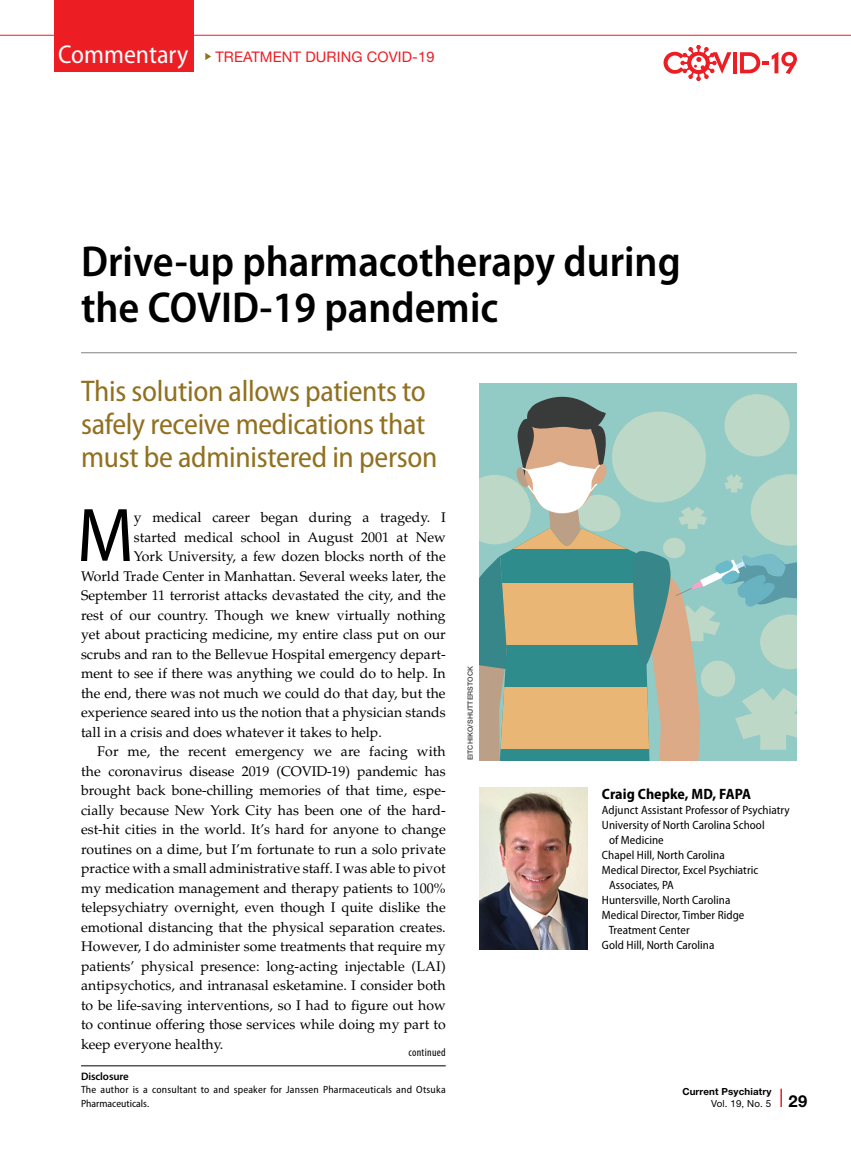
<style>
.page{position:relative;width:851px;height:1161px;background:#fff}
.page>*{position:absolute;margin:0;border:0;box-sizing:border-box;transform-origin:0 0}
.body_dropcap{font:semi-condensed 76.8px "Myriad Pro";color:#000}
.t1{font:600 semi-condensed 43.5px/46.5px "Myriad Pro";color:#000}
.abstract{font:semi-condensed 30px/33px "Myriad Pro";letter-spacing:-.01em;color:#91701f}
.bbody_byline{font:700 semi-condensed 15px "Myriad Pro";letter-spacing:.005em;color:#000}
.t2{font:14.7px "Helvetica Neue LT Std";letter-spacing:.01em;color:#ed1d24}
.body_indent{font:14.1px/19.5px "Palatino LT Std";color:#000;text-align:justify}
.body_dropcap-2{font:14.1px "Palatino LT Std";color:#000}
.body_af{font:semi-condensed 12px/15px "Myriad Pro";letter-spacing:.005em;color:#000}
.t3{font:condensed 11.25px "Myriad Pro";letter-spacing:.03em;color:#000}
.bbody_disclosure{font:600 10.8px "Myriad Pro";letter-spacing:-.01em;color:#000}
.disclosure{font:semi-condensed 10.5px/13.5px "Myriad Pro";letter-spacing:.02em;color:#000}
.t4{font:700 9.75px/12px "Helvetica Neue LT Std";letter-spacing:.015em;color:#000}
.t5{font:500 7.2px "Helvetica Neue LT Std";letter-spacing:.01em;color:#414042}
.s1{font-family:"Myriad Pro";font-stretch:semi-condensed;font-size:25.8px;color:#fff}
.s2{font-weight:400}
.s3{font-size:16.5px}
</style>
<div class="page">
<svg style="left:780px;top:1089px;width:1px;height:18px"></svg>
<hr style="left:81px;top:353px;width:715px;height:1px;background:#808285">
<hr style="left:0;top:35px;width:850px;height:1px;background:#ed1d24">
<svg style="left:205px;top:53px;width:6px;height:7px"></svg>
<div style="left:54px;top:0;width:140px;height:72px;background:#ed1d24"></div>
<div style="left:479px;top:383px;width:317px;height:377px;background:#92cac5"></div>
<svg style="left:479px;top:395px;width:317px;height:365px"></svg>
<hr style="left:81px;top:1066px;width:365px;height:1px;background:#000">
<img style="left:479px;top:787px;width:108px;height:162px">
<svg style="left:733px;top:52px;width:3px;height:21px"></svg>
<svg style="left:740px;top:52px;width:57px;height:22px"></svg>
<svg style="left:663px;top:45px;width:68px;height:36px"></svg>
<p class="t2" style="left:58px;top:48px;width:378px"><span class="s1">Commentary</span> TREATMENT DURING COVID-19</p>
<p class="t1" style="left:81px;top:237px;width:601px">Drive-up pharmacotherapy during the COVID-19 pandemic</p>
<p class="abstract" style="left:81px;top:374px;width:358px">This solution allows patients to safely receive medications that must be administered in person</p>
<p class="body_dropcap" style="left:77px;top:488px;width:58px">M</p>
<p class="body_dropcap-2" style="left:134px;top:509px;width:313px">y medical career began during a tragedy. I</p>
<p class="body_dropcap-2" style="left:134px;top:528px;width:313px">started medical school in August 2001 at New</p>
<p class="body_dropcap-2" style="left:134px;top:548px;width:313px">York University, a few dozen blocks north of the</p>
<p class="body_dropcap-2" style="left:81px;top:567px;width:366px">World Trade Center in Manhattan. Several weeks later, the</p>
<p class="body_dropcap-2" style="left:81px;top:587px;width:366px">September 11 terrorist attacks devastated the city, and the</p>
<p class="body_dropcap-2" style="left:81px;top:606px;width:366px">rest of our country. Though we knew virtually nothing</p>
<p class="body_dropcap-2" style="left:81px;top:626px;width:366px">yet about practicing medicine, my entire class put on our</p>
<p class="body_dropcap-2" style="left:81px;top:645px;width:366px">scrubs and ran to the Bellevue Hospital emergency depart-</p>
<p class="body_dropcap-2" style="left:81px;top:665px;width:366px">ment to see if there was anything we could do to help. In</p>
<p class="body_dropcap-2" style="left:81px;top:684px;width:366px">the end, there was not much we could do that day, but the</p>
<p class="body_dropcap-2" style="left:81px;top:704px;width:366px">experience seared into us the notion that a physician stands</p>
<p class="body_dropcap-2" style="left:81px;top:723px;width:302px">tall in a crisis and does whatever it takes to help.</p>
<p class="body_indent" style="left:81px;top:742px;width:366px;text-indent:16px">For me, the recent emergency we are facing with the coronavirus disease 2019 (COVID-19) pandemic has brought back bone-chilling memories of that time, espe&shy;cially because New York City has been one of the hard&shy;est-hit cities in the world. It’s hard for anyone to change routines on a dime, but I’m fortunate to run a solo private practice with a small administrative staff. I was able to pivot my medication management and therapy patients to 100% telepsychiatry overnight, even though I quite dislike the emotional distancing that the physical separation creates.<br>However, I do administer some treatments that require my patients’ physical presence: long-acting injectable (LAI) antipsychotics, and intranasal esketamine. I consider both to be life-saving interventions, so I had to figure out how to continue offering those services while doing my part to keep everyone healthy.</p>
<p class="t3" style="left:408px;top:1046px;width:39px">continued</p>
<p class="bbody_disclosure" style="left:81px;top:1069px;width:49px">Disclosure</p>
<p class="disclosure" style="left:81px;top:1083px;width:366px">The author is a consultant to and speaker for Janssen Pharmaceuticals and Otsuka<br>Pharmaceuticals.</p>
<p class="t5" style="left:466px;top:760px;width:96px;rotate:-90deg">EITCHIKO/SHUTTERSTOCK</p>
<p class="bbody_byline" style="left:602px;top:784px;width:151px">Craig Chepke, MD, FAPA</p>
<p class="body_af" style="left:602px;top:802px;width:189px">Adjunct Assistant Professor of Psychiatry</p>
<p class="body_af" style="left:609px;top:817px;width:157px;text-indent:-7px">University of North Carolina School of Medicine</p>
<p class="body_af" style="left:602px;top:847px;width:124px">Chapel Hill, North Carolina</p>
<p class="body_af" style="left:602px;top:862px;width:158px">Medical Director, Excel Psychiatric</p>
<p class="body_af" style="left:609px;top:877px;width:66px">Associates, PA</p>
<p class="body_af" style="left:602px;top:892px;width:130px">Huntersville, North Carolina</p>
<p class="body_af" style="left:608px;top:907px;width:137px;text-indent:-7px">Medical Director, Timber Ridge<br>Treatment Center</p>
<p class="body_af" style="left:602px;top:937px;width:114px">Gold Hill, North Carolina</p>
<p class="t4" style="left:711px;top:1085px;width:98px;text-indent:-29px">Current Psychiatry<br><span class="s2">Vol. 19, No. 5</span> <span class="s3">29</span></p>
</div>
